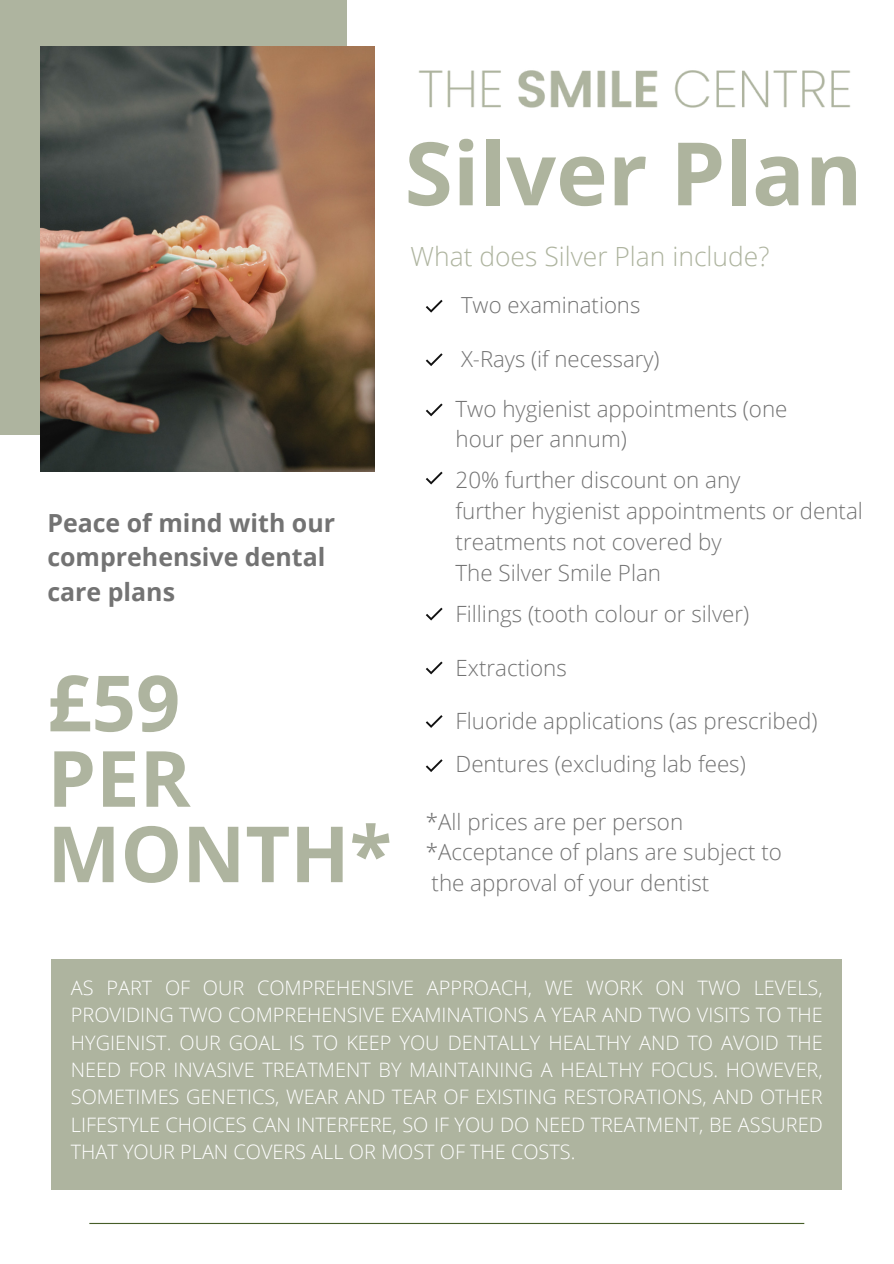
<style>
.page{position:relative;width:894px;height:1264px;background:#fff}
.page>*{position:absolute;margin:0;border:0;box-sizing:border-box;transform-origin:0 0}
.t1{font:700 87.45px "Open Sans";color:#aeb49e}
.t2{font:700 77.55px/75.3px "Open Sans";color:#aeb49f}
.t3{font:300 26.4px "Open Sans";color:#aeb49f}
.t4{font:700 24.9px/34.8px "Open Sans";color:#737373}
.t5{font:300 22.35px/30.8px "Open Sans";color:#737373}
.t6{font:300 22.2px "Open Sans";color:#737373}
.t7{font:300 19.95px/27.5px "Open Sans";color:#fff;text-align:justify}
</style>
<div class="page">
<div style="left:52px;top:959px;width:789px;height:230px;background:#aeb49f"></div>
<div style="left:0;top:0;width:346px;height:435px;background:#aeb49f"></div>
<img style="left:40px;top:46px;width:334px;height:426px">
<hr style="left:89px;top:1222px;width:715px;height:1px;background:#465e28">
<svg style="left:425px;top:300px;width:17px;height:12px"></svg>
<svg style="left:425px;top:353px;width:17px;height:13px"></svg>
<svg style="left:426px;top:403px;width:16px;height:13px"></svg>
<svg style="left:425px;top:471px;width:17px;height:13px"></svg>
<svg style="left:425px;top:607px;width:17px;height:13px"></svg>
<svg style="left:426px;top:661px;width:16px;height:13px"></svg>
<svg style="left:425px;top:715px;width:17px;height:13px"></svg>
<svg style="left:425px;top:759px;width:17px;height:13px"></svg>
<img style="left:418px;top:70px;width:433px;height:38px">
<p class="t4" style="left:47px;top:504px;width:289px">Peace of mind with our comprehensive dental care plans</p>
<p class="t2" style="left:47px;top:663px;width:134px">£59</p>
<p class="t2" style="left:47px;top:739px;width:346px">PER<br>MONTH*</p>
<p class="t1" style="left:404px;top:112px;width:459px">Silver Plan</p>
<p class="t3" style="left:410px;top:237px;width:360px">What does Silver Plan include?</p>
<p class="t6" style="left:461px;top:289px;width:181px">Two examinations</p>
<p class="t6" style="left:461px;top:343px;width:200px">X-Rays (if necessary)</p>
<p class="t5" style="left:455px;top:392px;width:333px">Two hygienist appointments (one</p>
<p class="t5" style="left:455px;top:423px;width:173px">hour per annum)</p>
<p class="t5" style="left:455px;top:464px;width:286px">20% further discount on any</p>
<p class="t5" style="left:455px;top:495px;width:408px">further hygienist appointments or dental treatments not covered by</p>
<p class="t5" style="left:455px;top:556px;width:207px">The Silver Smile Plan</p>
<p class="t5" style="left:455px;top:597px;width:295px">Fillings (tooth colour or silver)</p>
<p class="t5" style="left:455px;top:652px;width:113px">Extractions</p>
<p class="t5" style="left:455px;top:704px;width:363px">Fluoride applications (as prescribed)</p>
<p class="t5" style="left:455px;top:748px;width:291px">Dentures (excluding lab fees)</p>
<p class="t5" style="left:425px;top:805px;width:259px">*All prices are per person</p>
<p class="t5" style="left:425px;top:836px;width:357px">*Acceptance of plans are subject to</p>
<p class="t5" style="left:431px;top:867px;width:279px">the approval of your dentist</p>
<p class="t7" style="left:71px;top:973px;width:753px">AS PART OF OUR COMPREHENSIVE APPROACH, WE WORK ON TWO LEVELS, PROVIDING TWO COMPREHENSIVE EXAMINATIONS A YEAR AND TWO VISITS TO THE HYGIENIST. OUR GOAL IS TO KEEP YOU DENTALLY HEALTHY AND TO AVOID THE NEED FOR INVASIVE TREATMENT BY MAINTAINING A HEALTHY FOCUS. HOWEVER, SOMETIMES GENETICS, WEAR AND TEAR OF EXISTING RESTORATIONS, AND OTHER LIFESTYLE CHOICES CAN INTERFERE, SO IF YOU DO NEED TREATMENT, BE ASSURED THAT YOUR PLAN COVERS ALL OR MOST OF THE COSTS.</p>
</div>
